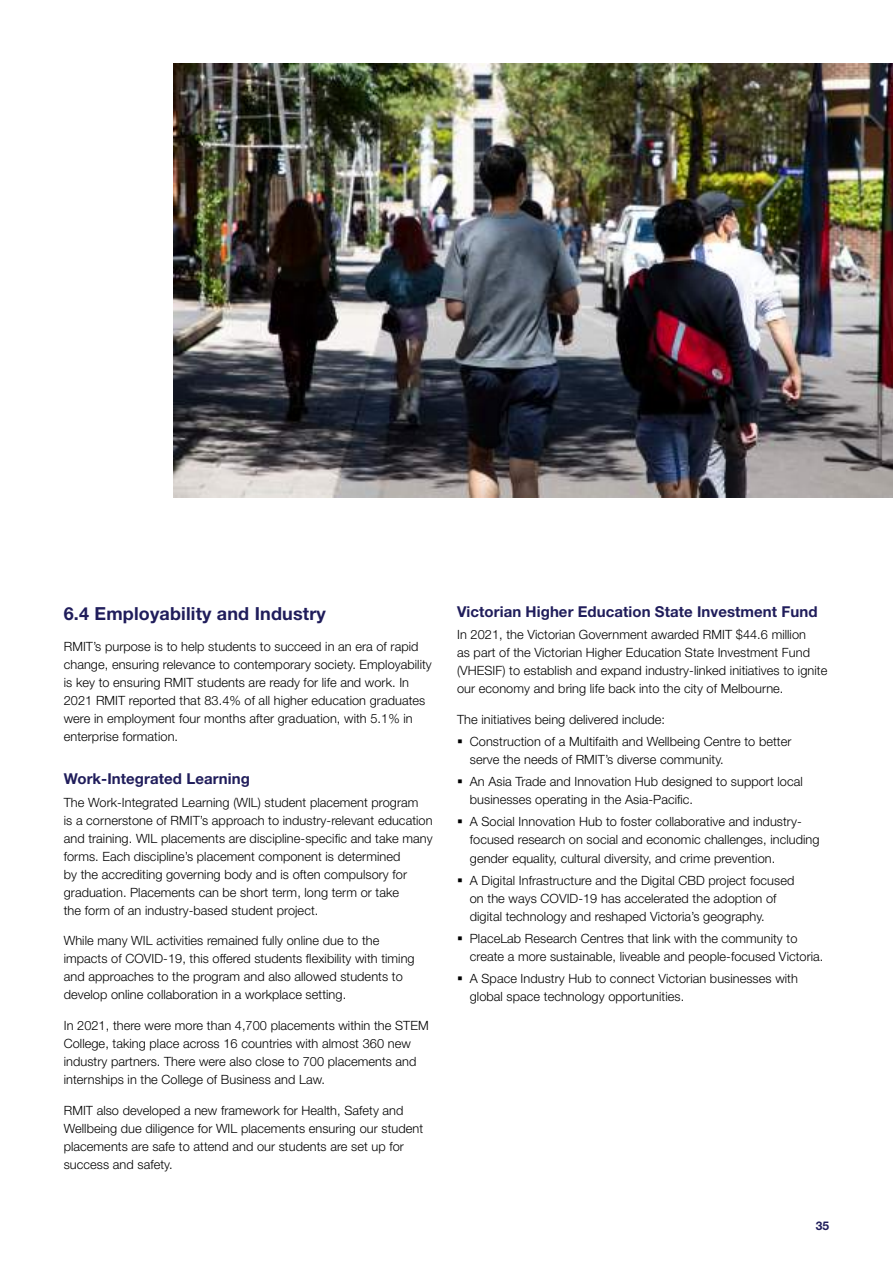
<style>
.page{position:relative;width:893px;height:1263px;background:#fff}
.page>*{position:absolute;margin:0;border:0;box-sizing:border-box;transform-origin:0 0}
.t1{font:700 18px "Helvetica Neue LT";letter-spacing:.01em;color:#201d5b}
.t2{font:700 15px "Helvetica Neue LT Std";letter-spacing:.005em;color:#201d5b}
.t3{font:300 12.75px/18px "Helvetica Neue LT Std";letter-spacing:.005em;color:#000}
.t4{font:700 12px "Helvetica Neue LT";color:#201d5b}
</style>
<div class="page">
<img style="left:174px;top:64px;width:719px;height:434px">
<h1 class="t1" style="left:64px;top:602px;width:264px">6.4 Employability and Industry</h1>
<p class="t3" style="left:64px;top:637px;width:370px">RMIT’s purpose is to help students to succeed in an era of rapid change, ensuring relevance to contemporary society. Employability is key to ensuring RMIT students are ready for life and work. In 2021 RMIT reported that 83.4% of all higher education graduates were in employment four months after graduation, with 5.1% in enterprise formation.</p>
<p class="t2" style="left:64px;top:770px;width:188px">Work-Integrated Learning</p>
<p class="t3" style="left:64px;top:793px;width:370px">The Work-Integrated Learning (WIL) student placement program<br>is a cornerstone of RMIT’s approach to industry-relevant education and training. WIL placements are discipline-specific and take many forms. Each discipline’s placement component is determined<br>by the accrediting governing body and is often compulsory for graduation. Placements can be short term, long term or take<br>the form of an industry-based student project.</p>
<p class="t3" style="left:64px;top:931px;width:352px">While many WIL activities remained fully online due to the impacts of COVID-19, this offered students flexibility with timing and approaches to the program and also allowed students to develop online collaboration in a workplace setting.</p>
<p class="t3" style="left:64px;top:1016px;width:366px">In 2021, there were more than 4,700 placements within the STEM College, taking place across 16 countries with almost 360 new industry partners. There were also close to 700 placements and internships in the College of Business and Law.</p>
<p class="t3" style="left:64px;top:1101px;width:361px">RMIT also developed a new framework for Health, Safety and Wellbeing due diligence for WIL placements ensuring our student placements are safe to attend and our students are set up for success and safety.</p>
<p class="t2" style="left:457px;top:602px;width:362px">Victorian Higher Education State Investment Fund</p>
<p class="t3" style="left:457px;top:625px;width:372px">In 2021, the Victorian Government awarded RMIT $44.6 million<br>as part of the Victorian Higher Education State Investment Fund (VHESIF) to establish and expand industry-linked initiatives to ignite our economy and bring life back into the city of Melbourne.</p>
<p class="t3" style="left:470px;top:708px;width:323px;line-height:22.2px;text-indent:-13px">The initiatives being delivered include:<br>Construction of a Multifaith and Wellbeing Centre to better</p>
<p class="t3" style="left:470px;top:748px;width:334px;line-height:22.2px">serve the needs of RMIT’s diverse community.<br>An Asia Trade and Innovation Hub designed to support local</p>
<p class="t3" style="left:470px;top:788px;width:333px;line-height:22.2px">businesses operating in the Asia-Pacific.<br>A Social Innovation Hub to foster collaborative and industry-</p>
<p class="t3" style="left:470px;top:831px;width:351px">focused research on social and economic challenges, including gender equality, cultural diversity, and crime prevention.</p>
<p class="t3" style="left:470px;top:871px;width:326px">A Digital Infrastructure and the Digital CBD project focused on the ways COVID-19 has accelerated the adoption of digital technology and reshaped Victoria’s geography.</p>
<p class="t3" style="left:470px;top:929px;width:355px">PlaceLab Research Centres that link with the community to create a more sustainable, liveable and people-focused Victoria.</p>
<p class="t3" style="left:470px;top:969px;width:330px">A Space Industry Hub to connect Victorian businesses with global space technology opportunities.</p>
<p class="t4" style="left:816px;top:1218px;width:15px">35</p>
</div>
